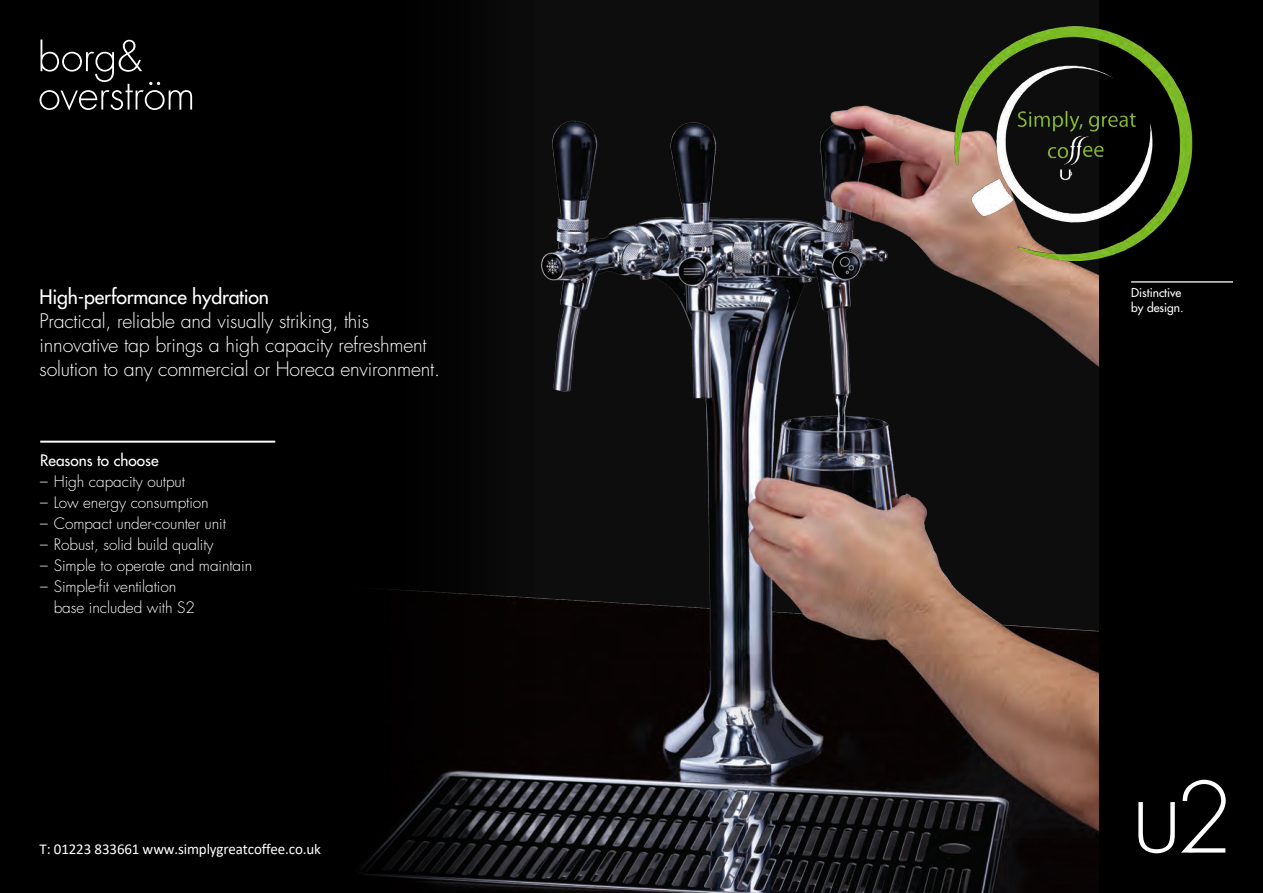
<style>
.page{position:relative;width:1263px;height:893px;background:#0d0d0d}
.page>*{position:absolute;margin:0;border:0;box-sizing:border-box;transform-origin:0 0}
.body{font:300 19.5px/24px "Futura Std";letter-spacing:-.01em;color:#fff}
.body-2{font:500 19.5px "Futura Std";letter-spacing:-.01em;color:#fff}
.body-3{font:300 15.3px/21px "Futura Std";letter-spacing:-.005em;color:#fff}
._7_8pt_Futura_Medium{font:500 15.3px "Futura Std";color:#fff}
._7_8pt_Futura_Medium-2{font:15px "Calibri";letter-spacing:-.01em;color:#fff}
._7_8pt_Futura_Medium-3{font:500 12px/15px "Futura Std";color:#fff}
</style>
<div class="page">
<img style="left:534px;top:110px;width:566px;height:783px">
<div style="left:0;top:0;width:534px;height:893px;background:#000"></div>
<svg style="left:40px;top:40px;width:152px;height:71px"></svg>
<hr style="left:40px;top:441px;width:235px;height:2px;background:#fff">
<div style="left:1100px;top:0;width:163px;height:893px;background:#000"></div>
<svg style="left:1138px;top:780px;width:88px;height:73px"></svg>
<img style="left:843px;top:0;width:390px;height:385px">
<p class="body-2" style="left:40px;top:284px;width:231px">High-performance hydration</p>
<p class="body" style="left:40px;top:309px;width:402px">Practical, reliable and visually striking, this innovative tap brings a high capacity refreshment solution to any commercial or Horeca environment.</p>
<p class="_7_8pt_Futura_Medium" style="left:40px;top:450px;width:120px">Reasons to choose</p>
<p class="body-3" style="left:40px;top:471px;width:146px">– High capacity output</p>
<p class="body-3" style="left:40px;top:492px;width:170px">– Low energy consumption</p>
<p class="body-3" style="left:40px;top:513px;width:187px">– Compact under-counter unit</p>
<p class="body-3" style="left:40px;top:534px;width:175px">– Robust, solid build quality</p>
<p class="body-3" style="left:40px;top:555px;width:213px">– Simple to operate and maintain</p>
<p class="body-3" style="left:54px;top:576px;width:143px;text-indent:-13px">– Simple-fit ventilation base included with S2</p>
<p class="_7_8pt_Futura_Medium-2" style="left:40px;top:839px;width:283px">T: 01223 833661 www.simplygreatcoffee.co.uk</p>
<p class="_7_8pt_Futura_Medium-3" style="left:1131px;top:286px;width:53px">Beautifully refresh ng</p>
<p class="_7_8pt_Futura_Medium-3" style="left:1131px;top:286px;width:54px">Distinctive by design.</p>
</div>
